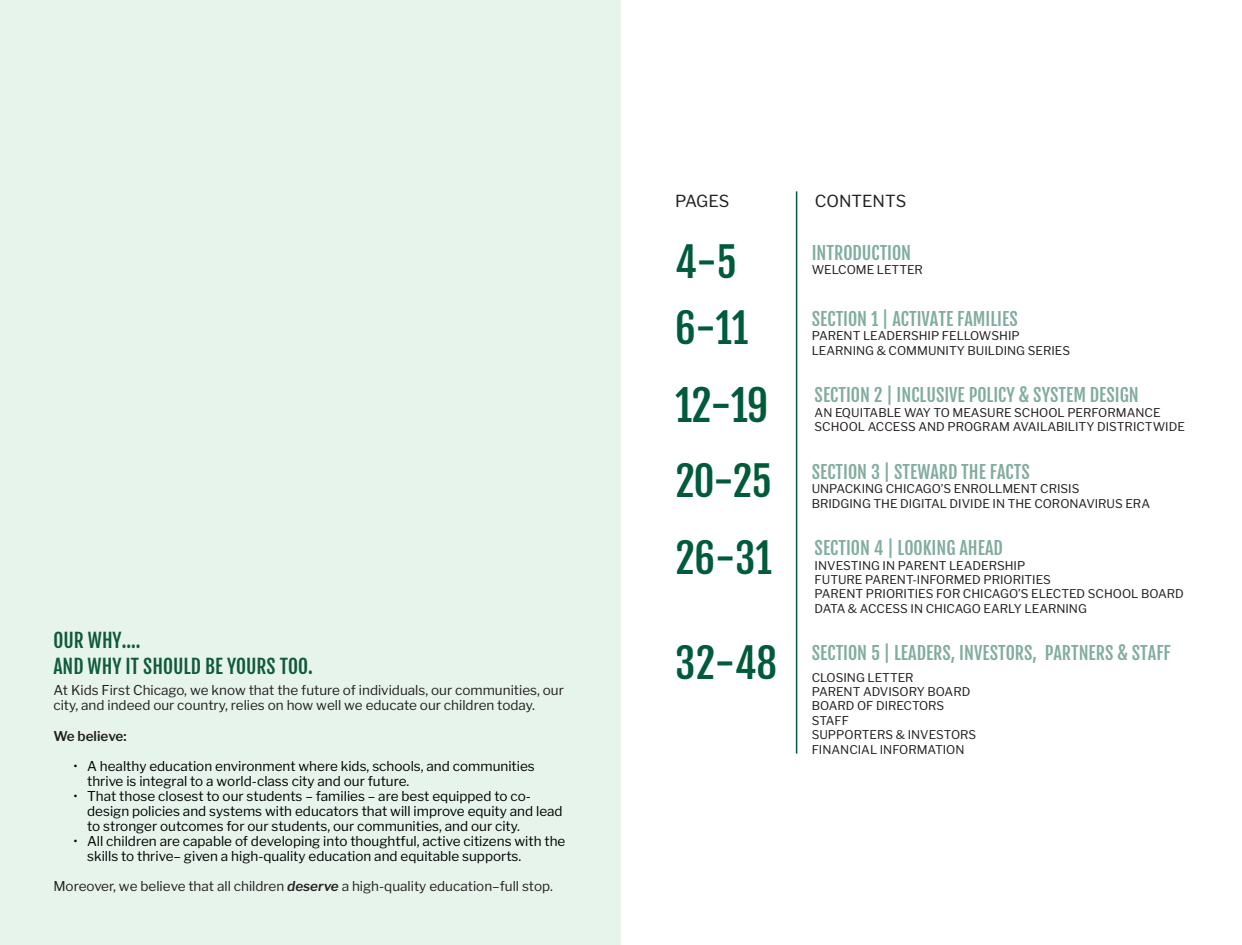
<style>
.page{position:relative;width:1242px;height:945px;background:#fff}
.page>*{position:absolute;margin:0;border:0;box-sizing:border-box;transform-origin:0 0}
.t1{font:42px "Fjalla One";color:#005b3a}
.t2{font:40.5px "Fjalla One";color:#005b3a}
.t3{font:19.5px/25.5px "Fjalla One";color:#0e5a3a}
.t4{font:18px "Fjalla One";color:#80ad9d}
.t5{font:16.5px "Libre Franklin";color:#231f20}
.t6{font:13.5px/15px "Libre Franklin";color:#000}
.Body_Text{font:13.5px/14.9px "Libre Franklin";color:#231f20}
.Bold-Body{font:600 13.5px "Libre Franklin";color:#231f20}
.t7{font:12px/14.4px "Libre Franklin";color:#231f20}
.s1{font-weight:600;font-style:italic}
</style>
<div class="page">
<div style="left:0;top:0;width:621px;height:945px;background:#e6f4ec"></div>
<hr style="left:796px;top:191px;width:1px;height:563px;background:#005b3a">
<p class="t3" style="left:53px;top:628px;width:261px">OUR WHY….<br>AND WHY IT SHOULD BE YOURS TOO.</p>
<p class="Body_Text" style="left:53px;top:683px;width:512px">At Kids First Chicago, we know that the future of individuals, our communities, our city, and indeed our country, relies on how well we educate our children today.</p>
<p class="Bold-Body" style="left:53px;top:728px;width:75px">We believe:</p>
<p class="t6" style="left:87px;top:759px;width:449px;text-indent:-14px">• A healthy education environment where kids, schools, and communities thrive is integral to a world-class city and our future.</p>
<p class="t6" style="left:87px;top:789px;width:477px;text-indent:-14px">• That those closest to our students – families – are best equipped to co&shy;design policies and systems with educators that will improve equity and lead to stronger outcomes for our students, our communities, and our city.</p>
<p class="t6" style="left:87px;top:834px;width:480px;text-indent:-14px">• All children are capable of developing into thoughtful, active citizens with the skills to thrive– given a high-quality education and equitable supports.</p>
<p class="Body_Text" style="left:53px;top:879px;width:501px">Moreover, we believe that all children <span class="s1">deserve</span> a high-quality education–full stop.</p>
<p class="t5" style="left:675px;top:191px;width:56px">PAGES</p>
<p class="t5" style="left:815px;top:191px;width:93px">CONTENTS</p>
<p class="t2" style="left:675px;top:237px;width:63px">4-5</p>
<p class="t4" style="left:812px;top:241px;width:101px">INTRODUCTION</p>
<p class="t7" style="left:812px;top:262px;width:113px">WELCOME LETTER</p>
<p class="t2" style="left:675px;top:304px;width:75px">6-11</p>
<p class="t4" style="left:812px;top:308px;width:208px">SECTION 1 | ACTIVATE FAMILIES</p>
<p class="t7" style="left:812px;top:329px;width:260px">PARENT LEADERSHIP FELLOWSHIP<br>LEARNING &amp; COMMUNITY BUILDING SERIES</p>
<p class="t1" style="left:675px;top:380px;width:95px">12-19</p>
<p class="t4" style="left:815px;top:384px;width:326px">SECTION 2 | INCLUSIVE POLICY &amp; SYSTEM DESIGN</p>
<p class="t7" style="left:815px;top:405px;width:372px">AN EQUITABLE WAY TO MEASURE SCHOOL PERFORMANCE<br>SCHOOL ACCESS AND PROGRAM AVAILABILITY DISTRICTWIDE</p>
<p class="t2" style="left:675px;top:456px;width:98px">20-25</p>
<p class="t4" style="left:812px;top:461px;width:220px">SECTION 3 | STEWARD THE FACTS</p>
<p class="t7" style="left:812px;top:482px;width:340px">UNPACKING CHICAGO’S ENROLLMENT CRISIS<br>BRIDGING THE DIGITAL DIVIDE IN THE CORONAVIRUS ERA</p>
<p class="t2" style="left:675px;top:533px;width:98px">26-31</p>
<p class="t4" style="left:815px;top:537px;width:190px">SECTION 4 | LOOKING AHEAD</p>
<p class="t7" style="left:815px;top:558px;width:371px">INVESTING IN PARENT LEADERSHIP<br>FUTURE PARENT-INFORMED PRIORITIES<br>PARENT PRIORITIES FOR CHICAGO’S ELECTED SCHOOL BOARD DATA &amp; ACCESS IN CHICAGO EARLY LEARNING</p>
<p class="t2" style="left:675px;top:638px;width:104px">32-48</p>
<p class="t4" style="left:812px;top:642px;width:361px">SECTION 5 | LEADERS, INVESTORS, PARTNERS &amp; STAFF</p>
<p class="t7" style="left:812px;top:670px;width:103px">CLOSING LETTER</p>
<p class="t7" style="left:812px;top:684px;width:160px">PARENT ADVISORY BOARD</p>
<p class="t7" style="left:812px;top:699px;width:134px">BOARD OF DIRECTORS</p>
<p class="t7" style="left:812px;top:713px;width:39px">STAFF</p>
<p class="t7" style="left:812px;top:728px;width:166px">SUPPORTERS &amp; INVESTORS</p>
<p class="t7" style="left:812px;top:742px;width:154px">FINANCIAL INFORMATION</p>
</div>
